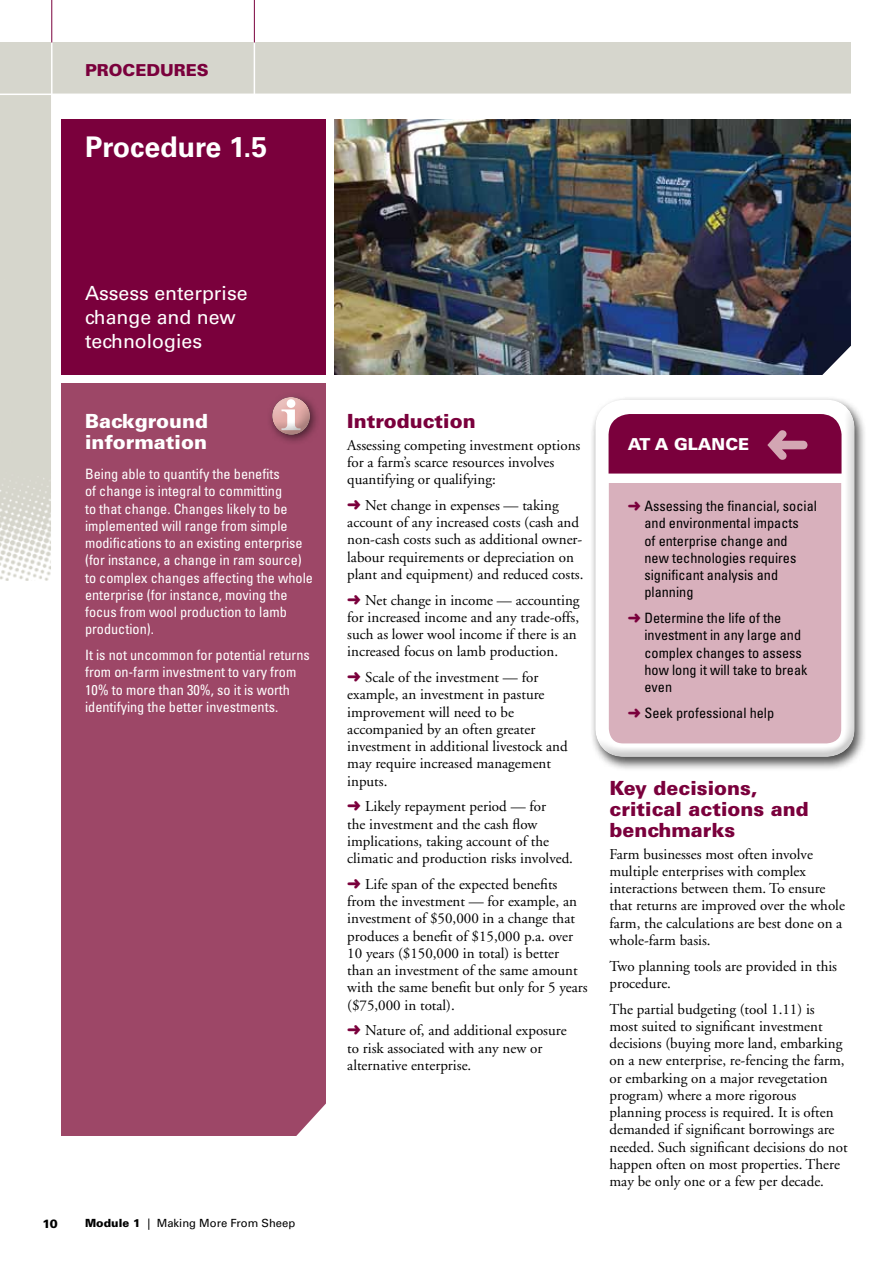
<style>
.page{position:relative;width:893px;height:1263px;background:#fff}
.page>*{position:absolute;margin:0;border:0;box-sizing:border-box;transform-origin:0 0}
.t1{font:700 28.5px "Univers";color:#fff}
.t2{font:900 19.5px/21px "Univers";color:#7a003c}
.t3{font:19.5px/24px "Univers";color:#fff}
.t4{font:900 19.5px/21px "Univers";color:#fff}
.t5{font:900 16.5px "Univers";color:#7a003c}
.t6{font:900 16.5px "Univers";color:#fff}
.t7{font:15px/17.2px "Adobe Garamond";color:#000}
.t8{font:condensed 14.25px/17.2px "Univers";color:#fff}
.t9{font:condensed 14.25px/17.2px "Univers";color:#000}
.t10{font:900 12px "Univers";color:#000}
.t11{font:11.25px "Univers";color:#000}
.s1{font-weight:900}
.s2{color:#7a003c}
</style>
<div class="page">
<div style="left:0;top:43px;width:850px;height:51px;background:#d6d6cd"></div>
<img style="left:0;top:93px;width:51px;height:487px">
<hr style="left:254px;top:42px;width:1px;height:54px;background:#fff">
<hr style="left:51px;top:39px;width:2px;height:538px;background:#fff">
<hr style="left:51px;top:0;width:1px;height:43px;background:#7a003c">
<hr style="left:254px;top:0;width:1px;height:43px;background:#7a003c">
<hr style="left:0;top:94px;width:857px;height:1px;background:#fff">
<div style="left:61px;top:383px;width:265px;height:752px;background:#9d4767"></div>
<div style="left:61px;top:119px;width:264px;height:255px;background:#7a003c"></div>
<img style="left:334px;top:119px;width:516px;height:255px">
<svg style="left:816px;top:340px;width:35px;height:35px"></svg>
<svg style="left:291px;top:1103px;width:35px;height:33px"></svg>
<div style="left:589px;top:396px;width:278px;height:375px;background:#000;opacity:.7"></div>
<div style="left:595px;top:399px;width:261px;height:341px;background:#fff"></div>
<div style="left:595px;top:407px;width:261px;height:351px;background:#000;opacity:.2"></div>
<div style="left:608px;top:412px;width:233px;height:71px;background:#fff"></div>
<svg style="left:609px;top:414px;width:232px;height:60px;background:#7f0b44"></svg>
<div style="left:260px;top:381px;width:62px;height:54px;background:#fff;opacity:.3"></div>
<div style="left:265px;top:401px;width:65px;height:55px;background:#000;opacity:.25"></div>
<p class="t5" style="left:85px;top:60px;width:125px">PROCEDURES</p>
<h1 class="t1" style="left:85px;top:131px;width:184px">Procedure 1.5</h1>
<h2 class="t3" style="left:85px;top:281px;width:164px">Assess enterprise change and new technologies</h2>
<h2 class="t4" style="left:85px;top:410px;width:125px">Background information</h2>
<p class="t8" style="left:85px;top:465px;width:229px">Being able to quantify the benefits<br>of change is integral to committing<br>to that change. Changes likely to be implemented will range from simple modifications to an existing enterprise (for instance, a change in ram source) to complex changes affecting the whole enterprise (for instance, moving the focus from wool production to lamb production).</p>
<p class="t8" style="left:85px;top:646px;width:226px">It is not uncommon for potential returns from on-farm investment to vary from 10% to more than 30%, so it is worth identifying the better investments.</p>
<p class="t10" style="left:43px;top:1216px;width:17px">10</p>
<p class="t11" style="left:85px;top:1217px;width:212px"><span class="s1">Module 1</span> | Making More From Sheep</p>
<h2 class="t2" style="left:347px;top:410px;width:130px">Introduction</h2>
<p class="t7" style="left:347px;top:437px;width:235px">Assessing competing investment options for a farm’s scarce resources involves quantifying or qualifying:</p>
<p class="t7" style="left:347px;top:497px;width:238px"><span class="s2">➜</span> Net change in expenses — taking account of any increased costs (cash and non-cash costs such as additional owner&shy;labour requirements or depreciation on plant and equipment) and reduced costs.</p>
<p class="t7" style="left:347px;top:592px;width:234px"><span class="s2">➜</span> Net change in income — accounting for increased income and any trade-offs, such as lower wool income if there is an increased focus on lamb production.</p>
<p class="t7" style="left:347px;top:669px;width:222px"><span class="s2">➜</span> Scale of the investment — for example, an investment in pasture improvement will need to be accompanied by an often greater investment in additional livestock and may require increased management inputs.</p>
<p class="t7" style="left:347px;top:798px;width:227px"><span class="s2">➜</span> Likely repayment period — for<br>the investment and the cash flow implications, taking account of the climatic and production risks involved.</p>
<p class="t7" style="left:347px;top:876px;width:242px"><span class="s2">➜</span> Life span of the expected benefits from the investment — for example, an investment of $50,000 in a change that produces a benefit of $15,000 p.a. over 10 years ($150,000 in total) is better than an investment of the same amount with the same benefit but only for 5 years ($75,000 in total).</p>
<p class="t7" style="left:347px;top:1022px;width:221px"><span class="s2">➜</span> Nature of, and additional exposure to risk associated with any new or alternative enterprise.</p>
<p class="t6" style="left:628px;top:434px;width:123px">AT A GLANCE</p>
<p class="t9" style="left:644px;top:497px;width:174px;text-indent:-17px"><span class="s2">➜</span> Assessing the financial, social and environmental impacts<br>of enterprise change and<br>new technologies requires significant analysis and planning</p>
<p class="t9" style="left:644px;top:609px;width:165px;text-indent:-17px"><span class="s2">➜</span> Determine the life of the investment in any large and complex changes to assess how long it will take to break even</p>
<p class="t9" style="left:628px;top:704px;width:148px"><span class="s2">➜</span> Seek professional help</p>
<h2 class="t2" style="left:609px;top:777px;width:201px">Key decisions, critical actions and benchmarks</h2>
<p class="t7" style="left:609px;top:846px;width:237px">Farm businesses most often involve multiple enterprises with complex interactions between them. To ensure that returns are improved over the whole farm, the calculations are best done on a whole-farm basis.</p>
<p class="t7" style="left:609px;top:958px;width:229px">Two planning tools are provided in this procedure.</p>
<p class="t7" style="left:609px;top:1001px;width:240px">The partial budgeting (tool 1.11) is<br>most suited to significant investment decisions (buying more land, embarking on a new enterprise, re-fencing the farm, or embarking on a major revegetation program) where a more rigorous planning process is required. It is often demanded if significant borrowings are needed. Such significant decisions do not happen often on most properties. There may be only one or a few per decade.</p>
</div>
